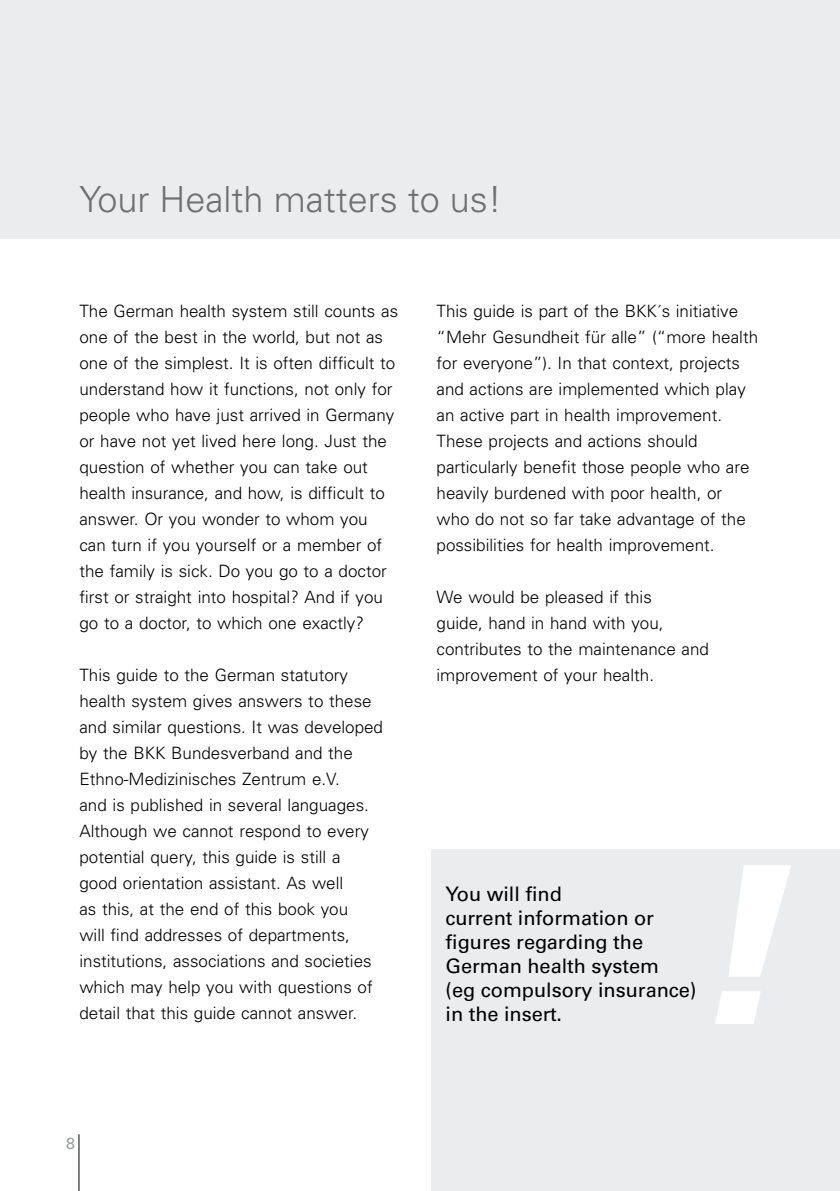
<style>
.page{position:relative;width:840px;height:1191px;background:#fff}
.page>*{position:absolute;margin:0;border:0;box-sizing:border-box;transform-origin:0 0}
.t1{font:300 36px "Univers";color:#6f7071}
.t2{font:20px/24px "Univers LT";letter-spacing:-.005em;color:#000}
.t3{font:300 17px/26px "Univers";color:#000}
.t4{font:16px "Univers LT";color:#9b9d9e}
</style>
<div class="page">
<div style="left:431px;top:849px;width:408px;height:342px;background:#ebeced"></div>
<div style="left:0;top:0;width:839px;height:238px;background:#ebeced"></div>
<hr style="left:78px;top:1134px;width:1px;height:57px;background:#000">
<h1 class="t1" style="left:79px;top:178px;width:424px">Your Health matters to us!</h1>
<p class="t3" style="left:79px;top:297px;width:320px">The German health system still counts as one of the best in the world, but not as one of the simplest. It is often difficult to understand how it functions, not only for people who have just arrived in Germany or have not yet lived here long. Just the question of whether you can take out health insurance, and how, is difficult to answer. Or you wonder to whom you can turn if you yourself or a member of the family is sick. Do you go to a doctor first or straight into hospital? And if you go to a doctor, to which one exactly?</p>
<p class="t3" style="left:79px;top:661px;width:305px">This guide to the German statutory health system gives answers to these and similar questions. It was developed by the BKK Bundesverband and the Ethno-Medizinisches Zentrum e.V.<br>and is published in several languages.<br>Although we cannot respond to every potential query, this guide is still a<br>good orientation assistant. As well<br>as this, at the end of this book you<br>will find addresses of departments, institutions, associations and societies which may help you with questions of detail that this guide cannot answer.</p>
<p class="t3" style="left:436px;top:297px;width:323px">This guide is part of the BKK´s initiative “Mehr Gesundheit für alle” (“more health for everyone”). In that context, projects and actions are implemented which play an active part in health improvement.<br>These projects and actions should particularly benefit those people who are heavily burdened with poor health, or who do not so far take advantage of the possibilities for health improvement.</p>
<p class="t3" style="left:436px;top:583px;width:274px">We would be pleased if this<br>guide, hand in hand with you, contributes to the maintenance and improvement of your health.</p>
<p class="t2" style="left:445px;top:882px;width:252px">You will find<br>current information or figures regarding the<br>German health system<br>(eg compulsory insurance) in the insert.</p>
<p class="t4" style="left:66px;top:1134px;width:10px">8</p>
</div>
